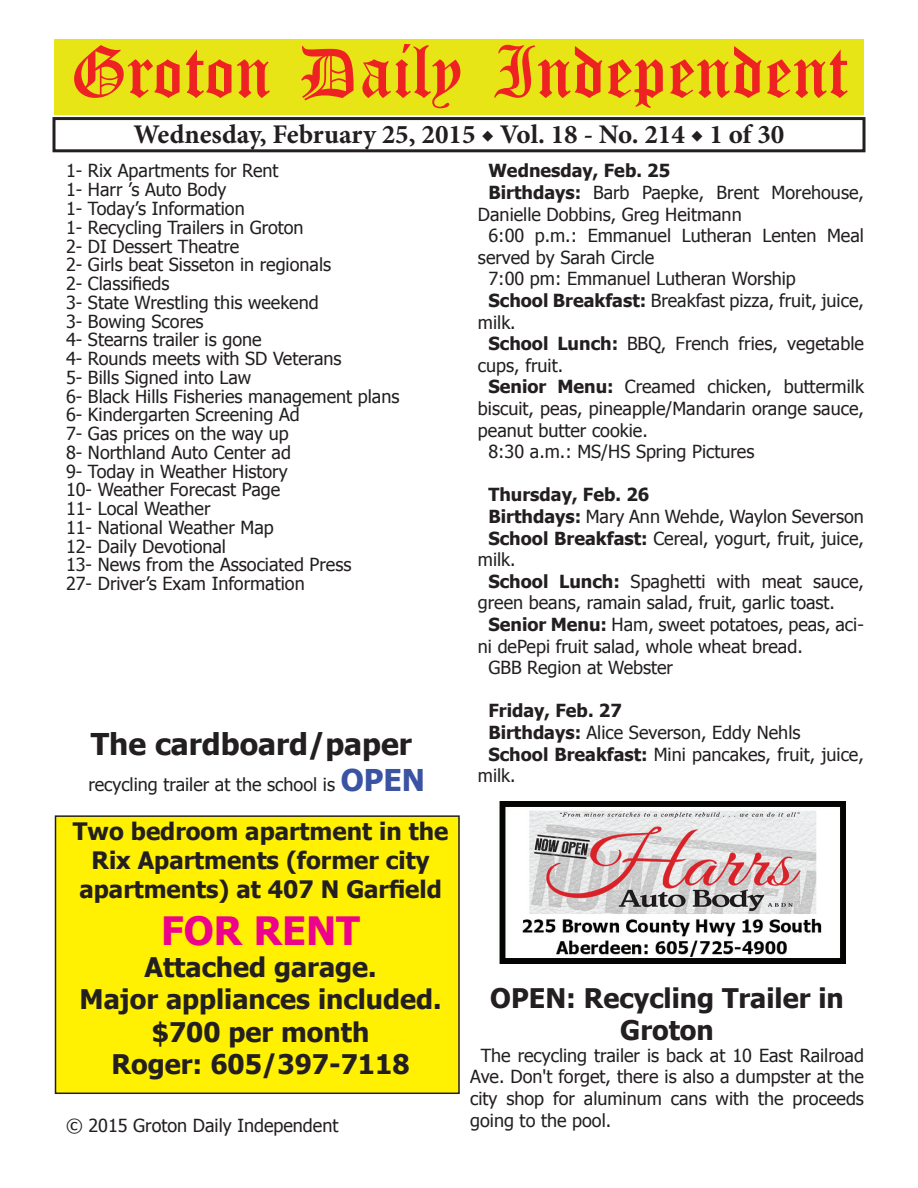
<style>
.page{position:relative;width:918px;height:1188px;background:#fff}
.page>*{position:absolute;margin:0;border:0;box-sizing:border-box;transform-origin:0 0}
.t1{font:54px "Old English Five";color:#ee2123}
.t2{font:700 39px "Tahoma";color:#ed028c}
.t3{font:700 30px "Tahoma";color:#231f20}
.t4{font:700 27px/32.4px "Tahoma";color:#231f20;text-align:center}
.t5{font:700 27px "Minion Pro";color:#231f20}
.t6{font:700 24px/28.8px "Tahoma";color:#231f20;text-align:center}
.t7{font:18px/18.8px "Tahoma";color:#231f20}
.t8{font:700 18px "Tahoma";color:#231f20}
.s1{font-weight:700;font-size:30px;color:#3a53a3}
.s2{font-weight:700}
</style>
<div class="page">
<div style="left:52px;top:117px;width:814px;height:35px;border:3px solid #231f20"></div>
<div style="left:54px;top:40px;width:810px;height:75px;background:#e7e515"></div>
<img style="left:499px;top:802px;width:346px;height:162px">
<div style="left:56px;top:816px;width:403px;height:277px;background:#fff101"></div>
<div style="left:55px;top:815px;width:405px;height:279px;border:2px solid #231f20"></div>
<h1 class="t1" style="left:70px;top:47px;width:779px">Groton Daily Independent</h1>
<h3 class="t5" style="left:134px;top:116px;width:652px">Wednesday, February 25, 2015 ◆ Vol. 18 - No. 214 ◆ 1 of 30</h3>
<p class="t7" style="left:66px;top:161px;width:335px">1- Rix Apartments for Rent<br>1- Harr ’s Auto Body<br>1- Today’s Information<br>1- Recycling Trailers in Groton<br>2- DI Dessert Theatre<br>2- Girls beat Sisseton in regionals<br>2- Classifieds<br>3- State Wrestling this weekend<br>3- Bowing Scores<br>4- Stearns trailer is gone<br>4- Rounds meets with SD Veterans<br>5- Bills Signed into Law<br>6- Black Hills Fisheries management plans<br>6- Kindergarten Screening Ad<br>7- Gas prices on the way up<br>8- Northland Auto Center ad<br>9- Today in Weather History<br>10- Weather Forecast Page<br>11- Local Weather<br>11- National Weather Map<br>12- Daily Devotional<br>13- News from the Associated Press<br>27- Driver’s Exam Information</p>
<h3 class="t3" style="left:91px;top:723px;width:323px">The cardboard/paper</h3>
<p class="t7" style="left:88px;top:774px;width:338px">recycling trailer at the school is <span class="s1">OPEN</span></p>
<h3 class="t6" style="left:73px;top:816px;width:377px">Two bedroom apartment in the<br>Rix Apartments (former city apartments) at 407 N Garfield</h3>
<h2 class="t2" style="left:161px;top:903px;width:200px">FOR RENT</h2>
<h3 class="t4" style="left:80px;top:949px;width:363px">Attached garage.<br>Major appliances included. $700 per month<br>Roger: 605/397-7118</h3>
<p class="t7" style="left:66px;top:1115px;width:274px">© 2015 Groton Daily Independent</p>
<p class="t8" style="left:488px;top:158px;width:183px">Wednesday, Feb. 25</p>
<p class="t7" style="left:488px;top:182px;width:377px"><span class="s2">Birthdays:</span> Barb Paepke, Brent Morehouse,</p>
<p class="t7" style="left:478px;top:204px;width:265px">Danielle Dobbins, Greg Heitmann</p>
<p class="t7" style="left:488px;top:226px;width:377px">6:00 p.m.: Emmanuel Lutheran Lenten Meal</p>
<p class="t7" style="left:478px;top:247px;width:178px">served by Sarah Circle</p>
<p class="t7" style="left:488px;top:269px;width:309px">7:00 pm: Emmanuel Lutheran Worship</p>
<p class="t7" style="left:488px;top:290px;width:377px"><span class="s2">School Breakfast:</span> Breakfast pizza, fruit, juice,</p>
<p class="t7" style="left:478px;top:312px;width:39px">milk.</p>
<p class="t7" style="left:488px;top:334px;width:377px"><span class="s2">School Lunch:</span> BBQ, French fries, vegetable</p>
<p class="t7" style="left:478px;top:355px;width:87px">cups, fruit.</p>
<p class="t7" style="left:488px;top:377px;width:377px"><span class="s2">Senior Menu:</span> Creamed chicken, buttermilk</p>
<p class="t7" style="left:478px;top:398px;width:387px">biscuit, peas, pineapple/Mandarin orange sauce,</p>
<p class="t7" style="left:478px;top:420px;width:171px">peanut butter cookie.</p>
<p class="t7" style="left:488px;top:442px;width:267px">8:30 a.m.: MS/HS Spring Pictures</p>
<p class="t8" style="left:488px;top:482px;width:162px">Thursday, Feb. 26</p>
<p class="t7" style="left:488px;top:506px;width:377px"><span class="s2">Birthdays:</span> Mary Ann Wehde, Waylon Severson</p>
<p class="t7" style="left:488px;top:528px;width:377px"><span class="s2">School Breakfast:</span> Cereal, yogurt, fruit, juice,</p>
<p class="t7" style="left:478px;top:550px;width:39px">milk.</p>
<p class="t7" style="left:488px;top:571px;width:377px"><span class="s2">School Lunch:</span> Spaghetti with meat sauce,</p>
<p class="t7" style="left:478px;top:593px;width:359px">green beans, ramain salad, fruit, garlic toast.</p>
<p class="t7" style="left:488px;top:614px;width:377px"><span class="s2">Senior Menu:</span> Ham, sweet potatoes, peas, aci-</p>
<p class="t7" style="left:478px;top:636px;width:326px">ni dePepi fruit salad, whole wheat bread.</p>
<p class="t7" style="left:488px;top:658px;width:186px">GBB Region at Webster</p>
<p class="t8" style="left:488px;top:698px;width:135px">Friday, Feb. 27</p>
<p class="t7" style="left:488px;top:722px;width:314px"><span class="s2">Birthdays:</span> Alice Severson, Eddy Nehls</p>
<p class="t7" style="left:488px;top:744px;width:377px"><span class="s2">School Breakfast:</span> Mini pancakes, fruit, juice,</p>
<p class="t7" style="left:478px;top:766px;width:39px">milk.</p>
<h3 class="t4" style="left:490px;top:980px;width:355px">OPEN: Recycling Trailer in<br>Groton</h3>
<p class="t7" style="left:470px;top:1044px;width:395px;line-height:21.6px;text-align:justify;text-indent:10px">The recycling trailer is back at 10 East Railroad Ave. Don't forget, there is also a dumpster at the city shop for aluminum cans with the proceeds going to the pool.</p>
</div>
